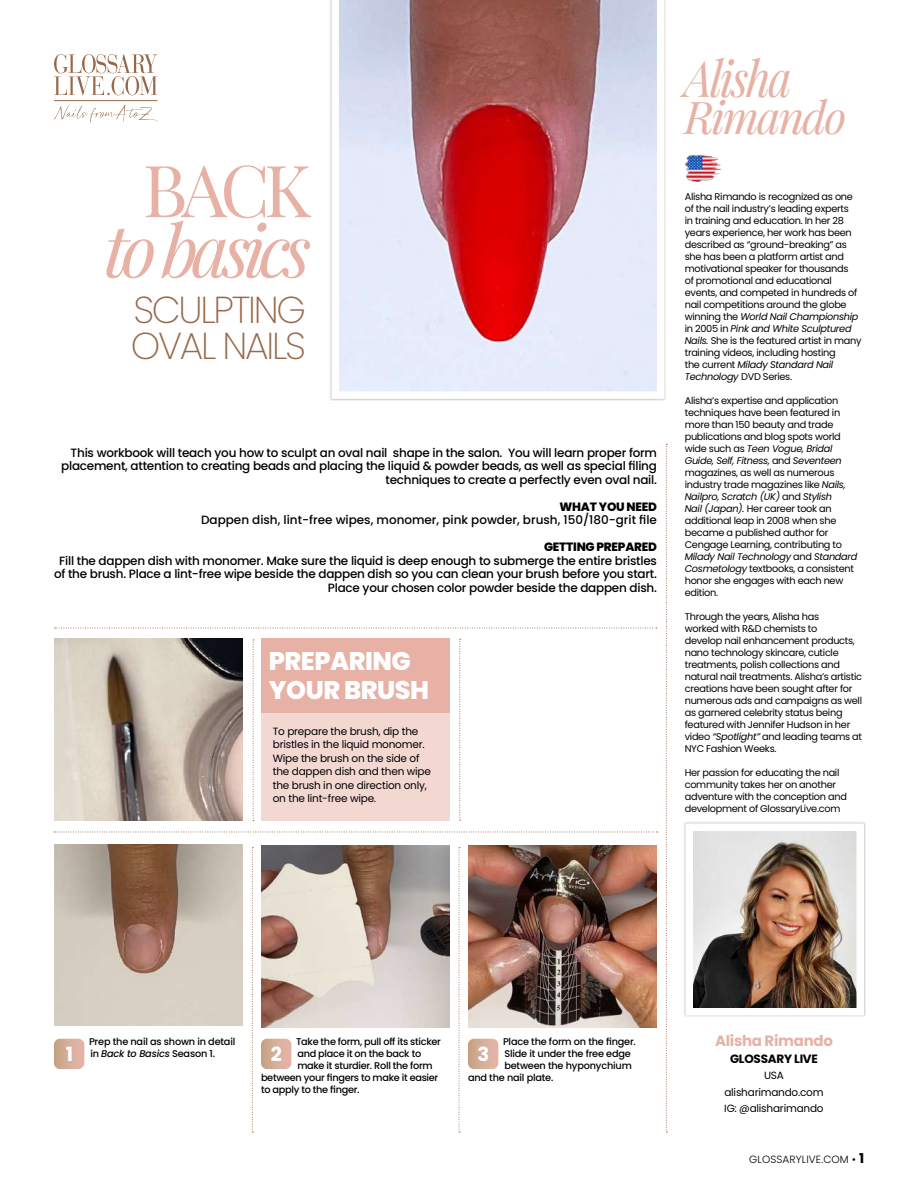
<style>
.page{position:relative;width:918px;height:1188px;background:#fff}
.page>*{position:absolute;margin:0;border:0;box-sizing:border-box;transform-origin:0 0}
.t1{font:italic 72px "Playfair Display";letter-spacing:-.09em;color:#e7b2a5}
.t2{font:72px "Playfair Display";color:#e7b2a5}
.t3{font:italic 49.95px "Playfair Display";letter-spacing:-.05em;color:#e7b2a5;scale:.9 1}
.t4{font:italic 45px "Playfair Display";letter-spacing:-.05em;color:#e7b2a5}
.t5{font:200 37.5px/36px "Poppins";letter-spacing:-.06em;color:#996849}
.t6{font:800 25.5px/28.5px "Poppins";letter-spacing:-.02em;color:#fff}
.t7{font:700 19.5px "Poppins";color:#fff}
.t8{font:700 15px "Poppins";letter-spacing:-.02em;color:#e7b2a5}
.t9{font:500 12px/13.5px "Poppins";letter-spacing:-.02em;color:#000;text-align:right}
.t10{font:500 12px "Poppins";color:#000}
.t11{font:800 12px "Poppins";letter-spacing:-.02em;color:#000}
.t12{font:700 12px "Poppins";letter-spacing:-.02em;color:#000}
.t13{font:10.5px/13.5px "Poppins";letter-spacing:-.02em;color:#000;text-align:center}
.t14{font:300 10.5px "Poppins";letter-spacing:.01em;color:#000}
.t15{font:9.75px/12px "Poppins";letter-spacing:-.03em;color:#000}
.t16{font:500 9.75px/12px "Poppins";letter-spacing:-.03em;color:#000}
.s1{font-style:italic}
.s2{font-weight:400}
.s3{font-weight:700;font-size:13.5px}
</style>
<div class="page">
<img style="left:261px;top:846px;width:189px;height:181px">
<img style="left:468px;top:846px;width:189px;height:181px">
<svg style="left:339px;top:0;width:318px;height:392px;background:#cea1ac"></svg>
<img style="left:684px;top:155px;width:38px;height:27px">
<div style="left:683px;top:821px;width:183px;height:196px;background:#000;opacity:.25"></div>
<img style="left:695px;top:833px;width:160px;height:174px">
<div style="left:686px;top:824px;width:178px;height:192px;border:8px solid #fff"></div>
<svg style="left:252px;top:847px;width:1px;height:286px"></svg>
<svg style="left:666px;top:444px;width:1px;height:689px"></svg>
<svg style="left:459px;top:847px;width:1px;height:286px"></svg>
<svg style="left:54px;top:1039px;width:30px;height:30px"></svg>
<svg style="left:261px;top:1039px;width:30px;height:30px"></svg>
<svg style="left:468px;top:1039px;width:30px;height:30px"></svg>
<svg style="left:54px;top:832px;width:604px;height:1px"></svg>
<svg style="left:54px;top:628px;width:603px;height:1px"></svg>
<img style="left:54px;top:844px;width:189px;height:182px">
<svg style="left:54px;top:54px;width:103px;height:42px"></svg>
<hr style="left:54px;top:100px;width:103px;height:1px;background:#996849">
<svg style="left:54px;top:105px;width:104px;height:18px"></svg>
<svg style="left:459px;top:639px;width:2px;height:182px"></svg>
<svg style="left:253px;top:640px;width:1px;height:181px"></svg>
<div style="left:261px;top:639px;width:189px;height:74px;background:#e7b2a5"></div>
<div style="left:261px;top:713px;width:189px;height:107px;background:#f3d8d2"></div>
<img style="left:54px;top:639px;width:189px;height:181px">
<h1 class="t2" style="left:143px;top:134px;width:170px">BACK</h1>
<h1 class="t1" style="left:104px;top:194px;width:209px">to basics</h1>
<h3 class="t5" style="left:131px;top:292px;width:177px">SCULPTING<br>OVAL NAILS</h3>
<p class="t9" style="left:61px;top:446px;width:597px">This workbook will teach you how to sculpt an oval nail shape in the salon. You will learn proper form placement, attention to creating beads and placing the liquid &amp; powder beads, as well as special filing techniques to create a perfectly even oval nail.</p>
<p class="t11" style="left:560px;top:499px;width:99px">WHAT YOU NEED</p>
<p class="t10" style="left:201px;top:513px;width:457px">Dappen dish, lint-free wipes, monomer, pink powder, brush, 150/180-grit file</p>
<p class="t11" style="left:544px;top:540px;width:114px">GETTING PREPARED</p>
<p class="t9" style="left:54px;top:554px;width:605px">Fill the dappen dish with monomer. Make sure the liquid is deep enough to submerge the entire bristles of the brush. Place a lint-free wipe beside the dappen dish so you can clean your brush before you start.<br>Place your chosen color powder beside the dappen dish.</p>
<h3 class="t6" style="left:269px;top:647px;width:162px">PREPARING<br>YOUR BRUSH</h3>
<p class="t13" style="left:273px;top:724px;width:160px;text-align:left">To prepare the brush, dip the bristles in the liquid monomer.<br>Wipe the brush on the side of the dappen dish and then wipe the brush in one direction only, on the lint-free wipe.</p>
<h2 class="t3" style="left:684px;top:39px;width:121px">Alisha</h2>
<h3 class="t4" style="left:684px;top:82px;width:164px">Rimando</h3>
<p class="t15" style="left:685px;top:191px;width:178px">Alisha Rimando is recognized as one of the nail industry’s leading experts<br>in training and education. In her 28 years experience, her work has been described as “ground-breaking” as she has been a platform artist and motivational speaker for thousands<br>of promotional and educational events, and competed in hundreds of nail competitions around the globe winning the <span class="s1">World Nail Championship </span>in 2005 in <span class="s1">Pink and White Sculptured Nails.</span> She is the featured artist in many training videos, including hosting<br>the current <span class="s1">Milady Standard Nail Technology</span> DVD Series.</p>
<p class="t15" style="left:685px;top:395px;width:174px">Alisha’s expertise and application techniques have been featured in more than 150 beauty and trade publications and blog spots world wide such as <span class="s1">Teen Vogue, Bridal<br>Guide, Self, Fitness,</span> and <span class="s1">Seventeen </span>magazines, as well as numerous industry trade magazines like <span class="s1">Nails,<br>Nailpro, Scratch (UK)</span> and <span class="s1">Stylish<br>Nail (Japan).</span> Her career took an additional leap in 2008 when she became a published author for<br>Cengage Learning, contributing to<br><span class="s1">Milady Nail Technology</span> and <span class="s1">Standard<br>Cosmetology</span> textbooks, a consistent honor she engages with each new edition.</p>
<p class="t15" style="left:685px;top:611px;width:179px">Through the years, Alisha has<br>worked with R&amp;D chemists to<br>develop nail enhancement products, nano technology skincare, cuticle treatments, polish collections and natural nail treatments. Alisha’s artistic creations have been sought after for numerous ads and campaigns as well as garnered celebrity status being featured with Jennifer Hudson in her video <span class="s1">“Spotlight”</span> and leading teams at NYC Fashion Weeks.</p>
<p class="t15" style="left:685px;top:767px;width:164px">Her passion for educating the nail community takes her on another adventure with the conception and development of GlossaryLive.com</p>
<p class="t16" style="left:296px;top:1036px;width:146px">Take the form, pull off its sticker</p>
<p class="t16" style="left:297px;top:1048px;width:125px">and place it on the back to</p>
<p class="t16" style="left:297px;top:1060px;width:137px">make it sturdier. Roll the form</p>
<p class="t16" style="left:261px;top:1072px;width:179px">between your fingers to make it easier</p>
<p class="t16" style="left:261px;top:1084px;width:100px">to apply to the finger.</p>
<h3 class="t7" style="left:66px;top:1042px;width:9px">1</h3>
<p class="t16" style="left:89px;top:1036px;width:148px">Prep the nail as shown in detail in <span class="s1">Back to Basics</span> Season 1.</p>
<h3 class="t7" style="left:271px;top:1042px;width:13px">2</h3>
<p class="t16" style="left:503px;top:1036px;width:134px">Place the form on the finger.</p>
<p class="t16" style="left:504px;top:1048px;width:128px">Slide it under the free edge</p>
<p class="t16" style="left:504px;top:1060px;width:129px">between the hyponychium</p>
<p class="t16" style="left:468px;top:1072px;width:87px">and the nail plate.</p>
<h3 class="t7" style="left:477px;top:1042px;width:13px">3</h3>
<h3 class="t8" style="left:715px;top:1032px;width:119px">Alisha Rimando</h3>
<p class="t12" style="left:730px;top:1052px;width:89px">GLOSSARY LIVE</p>
<p class="t13" style="left:724px;top:1067px;width:101px;line-height:16.5px">USA alisharimando.com<br>IG: @alisharimando</p>
<p class="t14" style="left:749px;top:1154px;width:117px">GLOSSARYLIVE.COM <span class="s2">•</span> <span class="s3">1</span></p>
</div>
